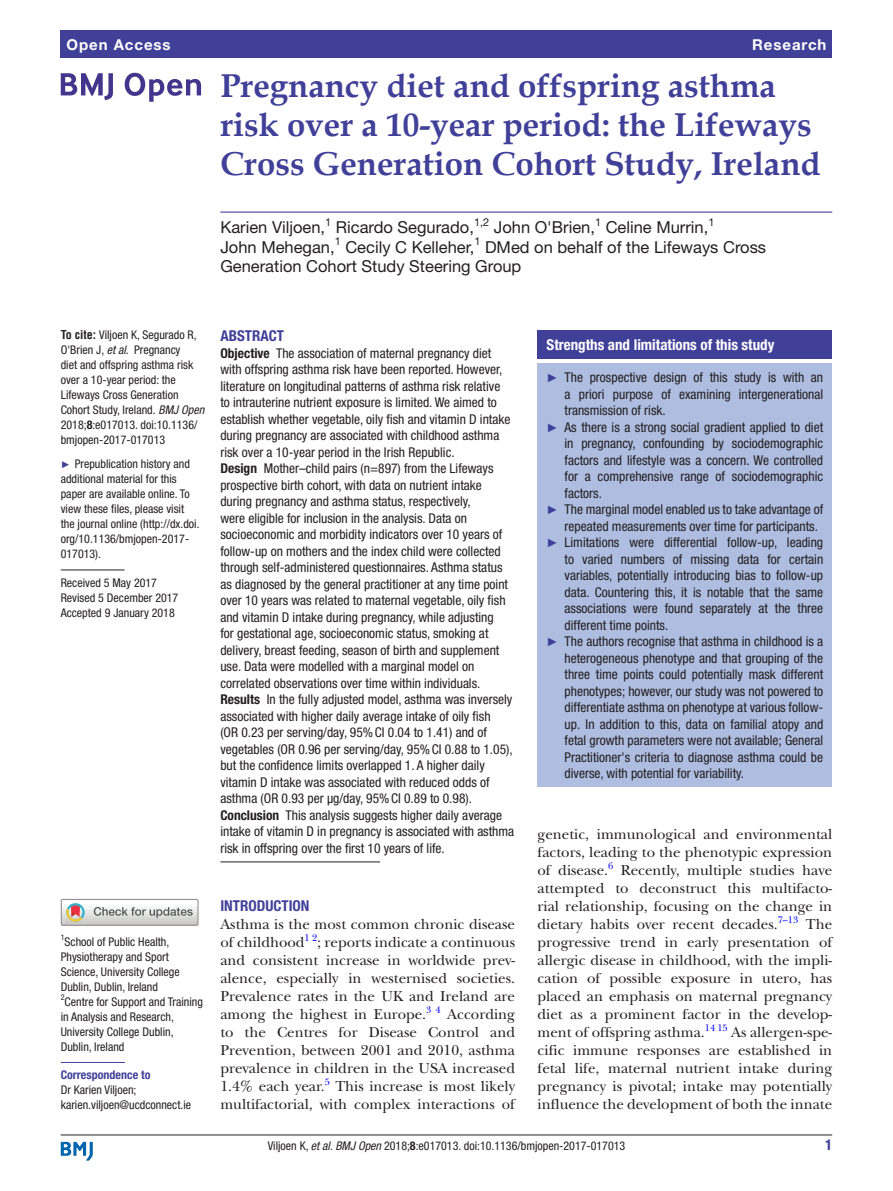
<style>
.page{position:relative;width:893px;height:1191px;background:#fff}
.page>*{position:absolute;margin:0;border:0;box-sizing:border-box;transform-origin:0 0}
.t1{font:700 33px/39px "Book Antiqua";color:#414099}
.t2{font:16.5px/19.5px "Helvetica Neue LT Std";color:#231f20}
.t3{font:15px/18px "New Baskerville";color:#231f20;text-align:justify}
.t4{font:700 condensed 15px "Helvetica Neue LT Std";color:#fff}
.t5{font:700 condensed 15px "Helvetica Neue LT Std";color:#414099}
.t6{font:700 15px "Helvetica Neue LT Std";letter-spacing:.065em;color:#fff}
.t7{font:condensed 13.5px/16.5px "Helvetica Neue LT Std";color:#231f20}
.t8{font:condensed 12px/15px "Helvetica Neue LT Std";color:#231f20}
.t9{font:700 condensed 12px "Helvetica Neue LT Std";color:#414099}
.t10{font:10.95px "Helvetica Neue LT Std";color:#231f20}
.t11{font:9.9px "New Baskerville";color:#00f}
.t12{font:condensed 7.95px "Helvetica Neue LT Std";color:#231f20}
.s1{font-family:"Helvetica LT Std";font-weight:700}
.s2{font-style:italic}
.s3{font-weight:700}
.s4{font-family:"Arial";font-stretch:normal;font-size:9.75px;color:#414099}
.s5{font-family:"Arial";font-stretch:normal;font-size:12px;color:#414099}
</style>
<div class="page">
<hr style="left:61px;top:1134px;width:771px;height:1px;background:#231f20">
<svg style="left:61px;top:1141px;width:32px;height:19px"></svg>
<div style="left:61px;top:31px;width:771px;height:27px;background:#414099"></div>
<hr style="left:220px;top:211px;width:612px;height:2px;background:#414099">
<hr style="left:61px;top:569px;width:64px;height:1px;background:#231f20">
<hr style="left:61px;top:1062px;width:64px;height:1px;background:#414099">
<svg style="left:61px;top:73px;width:52px;height:27px"></svg>
<svg style="left:125px;top:73px;width:76px;height:29px"></svg>
<div style="left:61px;top:899px;width:138px;height:27px;border:1px solid #969090"></div>
<svg style="left:61px;top:899px;width:137px;height:26px"></svg>
<hr style="left:220px;top:861px;width:160px;height:1px;background:#231f20">
<div style="left:538px;top:331px;width:294px;height:28px;background:#414099"></div>
<div style="left:538px;top:363px;width:294px;height:424px;background:#afbde1"></div>
<p class="t6" style="left:66px;top:35px;width:106px">Open Access</p>
<p class="t6" style="left:752px;top:35px;width:76px">Research</p>
<h1 class="t1" style="left:220px;top:66px;width:602px">Pregnancy diet and offspring asthma risk over a 10-year period: the Lifeways<br>Cross Generation Cohort Study, Ireland</h1>
<p class="t2" style="left:220px;top:217px;width:106px">Karien Viljoen,</p>
<p class="t10" style="left:325px;top:215px;width:8px">1</p>
<p class="t2" style="left:336px;top:217px;width:140px">Ricardo Segurado,</p>
<p class="t10" style="left:474px;top:215px;width:17px">1,2</p>
<p class="t2" style="left:494px;top:217px;width:103px">John O'Brien,</p>
<p class="t10" style="left:595px;top:215px;width:8px">1</p>
<p class="t2" style="left:606px;top:217px;width:104px">Celine Murrin,</p>
<p class="t10" style="left:708px;top:215px;width:8px">1</p>
<p class="t2" style="left:220px;top:237px;width:116px">John Mehegan,</p>
<p class="t10" style="left:335px;top:235px;width:8px">1</p>
<p class="t2" style="left:345px;top:237px;width:130px">Cecily C Kelleher,</p>
<p class="t10" style="left:474px;top:235px;width:8px">1</p>
<p class="t2" style="left:220px;top:237px;width:547px;text-indent:265px">DMed on behalf of the Lifeways Cross<br>Generation Cohort Study Steering Group</p>
<p class="t8" style="left:61px;top:327px;width:145px"><span class="s1">To cite:</span> Viljoen K, Segurado R,<br>O'Brien J, <span class="s2">et al</span>. Pregnancy<br>diet and offspring asthma risk over a 10-year period: the<br>Lifeways Cross Generation<br>Cohort Study, Ireland. <span class="s2">BMJ Open<br></span>2018;<span class="s3">8</span>:e017013. doi:10.1136/ bmjopen-2017-017013</p>
<p class="t8" style="left:61px;top:456px;width:140px"><span class="s4">►</span> Prepublication history and additional material for this paper are available online. To view these files, please visit the journal online (http://dx.doi. org/10.1136/bmjopen-2017-<br>017013).</p>
<p class="t8" style="left:61px;top:575px;width:119px">Received 5 May 2017<br>Revised 5 December 2017<br>Accepted 9 January 2018</p>
<p class="t12" style="left:61px;top:933px;width:5px">1</p>
<p class="t8" style="left:61px;top:934px;width:144px;text-indent:4px">School of Public Health,<br>Physiotherapy and Sport<br>Science, University College<br>Dublin, Dublin, Ireland<br><sup>2</sup>Centre for Support and Training in Analysis and Research,<br>University College Dublin,<br>Dublin, Ireland</p>
<p class="t9" style="left:61px;top:1067px;width:91px">Correspondence to</p>
<p class="t8" style="left:61px;top:1082px;width:132px">Dr Karien Viljoen; karien.viljoen@ucdconnect.ie</p>
<p class="t5" style="left:220px;top:327px;width:65px">Abstract</p>
<p class="t7" style="left:220px;top:345px;width:295px"><span class="s3">Objective</span> The association of maternal pregnancy diet with offspring asthma risk have been reported. However, literature on longitudinal patterns of asthma risk relative<br>to intrauterine nutrient exposure is limited. We aimed to establish whether vegetable, oily fish and vitamin D intake during pregnancy are associated with childhood asthma risk over a 10-year period in the Irish Republic.<br><span class="s3">Design</span> Mother–child pairs (n=897) from the Lifeways prospective birth cohort, with data on nutrient intake during pregnancy and asthma status, respectively,<br>were eligible for inclusion in the analysis. Data on socioeconomic and morbidity indicators over 10 years of follow-up on mothers and the index child were collected through self-administered questionnaires. Asthma status as diagnosed by the general practitioner at any time point over 10 years was related to maternal vegetable, oily fish and vitamin D intake during pregnancy, while adjusting<br>for gestational age, socioeconomic status, smoking at delivery, breast feeding, season of birth and supplement use. Data were modelled with a marginal model on correlated observations over time within individuals.<br><span class="s3">Results</span> In the fully adjusted model, asthma was inversely associated with higher daily average intake of oily fish<br>(OR 0.23 per serving/day, 95%CI 0.04 to 1.41) and of vegetables (OR 0.96 per serving/day, 95%CI 0.88 to 1.05), but the confidence limits overlapped 1. A higher daily vitamin D intake was associated with reduced odds of asthma (OR 0.93 per μg/day, 95%CI 0.89 to 0.98).<br><span class="s3">Conclusion</span> This analysis suggests higher daily average intake of vitamin D in pregnancy is associated with asthma risk in offspring over the first 10 years of life.</p>
<p class="t5" style="left:220px;top:897px;width:91px">Introduction</p>
<p class="t3" style="left:220px;top:915px;width:296px">Asthma is the most common chronic disease of childhood</p>
<p class="t11" style="left:305px;top:931px;width:14px">1 2</p>
<p class="t3" style="left:220px;top:933px;width:296px;text-indent:97px">; reports indicate a continuous and consistent increase in worldwide prev&shy;alence, especially in westernised societies.<br>Prevalence rates in the UK and Ireland are among the highest in Europe.</p>
<p class="t11" style="left:426px;top:1003px;width:16px">3 4</p>
<p class="t3" style="left:220px;top:1005px;width:296px;text-indent:227px">According to the Centres for Disease Control and Prevention, between 2001 and 2010, asthma prevalence in children in the USA increased 1.4% each year.</p>
<p class="t11" style="left:325px;top:1075px;width:7px">5</p>
<p class="t3" style="left:220px;top:1077px;width:296px;text-align:right">This increase is most likely<br>multifactorial, with complex interactions of</p>
<p class="t4" style="left:547px;top:336px;width:229px">Strengths and limitations of this study</p>
<p class="t7" style="left:547px;top:369px;width:278px"><span class="s5">►</span> The prospective design of this study is with an</p>
<p class="t7" style="left:565px;top:385px;width:260px">a priori purpose of examining intergenerational</p>
<p class="t7" style="left:565px;top:402px;width:103px">transmission of risk.</p>
<p class="t7" style="left:547px;top:418px;width:278px"><span class="s5">►</span> As there is a strong social gradient applied to diet</p>
<p class="t7" style="left:565px;top:435px;width:260px">in pregnancy, confounding by sociodemographic</p>
<p class="t7" style="left:565px;top:451px;width:260px">factors and lifestyle was a concern. We controlled</p>
<p class="t7" style="left:565px;top:468px;width:260px">for a comprehensive range of sociodemographic</p>
<p class="t7" style="left:565px;top:484px;width:39px">factors.</p>
<p class="t7" style="left:547px;top:501px;width:278px"><span class="s5">►</span> The marginal model enabled us to take advantage of</p>
<p class="t7" style="left:565px;top:517px;width:255px">repeated measurements over time for participants.</p>
<p class="t7" style="left:547px;top:534px;width:278px"><span class="s5">►</span> Limitations were differential follow-up, leading</p>
<p class="t7" style="left:565px;top:550px;width:260px">to varied numbers of missing data for certain</p>
<p class="t7" style="left:565px;top:567px;width:260px">variables, potentially introducing bias to follow-up</p>
<p class="t7" style="left:565px;top:583px;width:260px">data. Countering this, it is notable that the same</p>
<p class="t7" style="left:565px;top:600px;width:260px">associations were found separately at the three</p>
<p class="t7" style="left:565px;top:616px;width:105px">different time points.</p>
<p class="t7" style="left:547px;top:633px;width:278px"><span class="s5">►</span> The authors recognise that asthma in childhood is a</p>
<p class="t7" style="left:565px;top:649px;width:260px">heterogeneous phenotype and that grouping of the</p>
<p class="t7" style="left:565px;top:666px;width:260px">three time points could potentially mask different</p>
<p class="t7" style="left:565px;top:682px;width:260px">phenotypes; however, our study was not powered to</p>
<p class="t7" style="left:565px;top:699px;width:260px">differentiate asthma on phenotype at various follow-</p>
<p class="t7" style="left:565px;top:715px;width:260px">up. In addition to this, data on familial atopy and</p>
<p class="t7" style="left:565px;top:732px;width:260px">fetal growth parameters were not available; General</p>
<p class="t7" style="left:565px;top:748px;width:260px">Practitioner's criteria to diagnose asthma could be</p>
<p class="t7" style="left:565px;top:765px;width:181px">diverse, with potential for variability.</p>
<p class="t3" style="left:538px;top:825px;width:296px">genetic, immunological and environmental factors, leading to the phenotypic expression of disease.<sup>6</sup></p>
<p class="t3" style="left:538px;top:861px;width:296px;text-indent:83px">Recently, multiple studies have attempted to deconstruct this multifacto&shy;rial relationship, focusing on the change in dietary habits over recent decades.</p>
<p class="t11" style="left:778px;top:913px;width:22px">7–13</p>
<p class="t3" style="left:538px;top:915px;width:296px;text-indent:268px">The progressive trend in early presentation of allergic disease in childhood, with the impli&shy;cation of possible exposure in utero, has placed an emphasis on maternal pregnancy diet as a prominent factor in the develop&shy;ment of offspring asthma.<sup>14</sup> <sup>15</sup> As allergen-spe&shy;cific immune responses are established in fetal life, maternal nutrient intake during pregnancy is pivotal; intake may potentially influence the development of both the innate</p>
<p class="t8" style="left:268px;top:1137px;width:359px">Viljoen K, <span class="s2">et al</span>. <span class="s2">BMJ Open</span> 2018;<span class="s3">8</span>:e017013. doi:10.1136/bmjopen-2017-017013</p>
<p class="t5" style="left:825px;top:1135px;width:9px">1</p>
</div>
